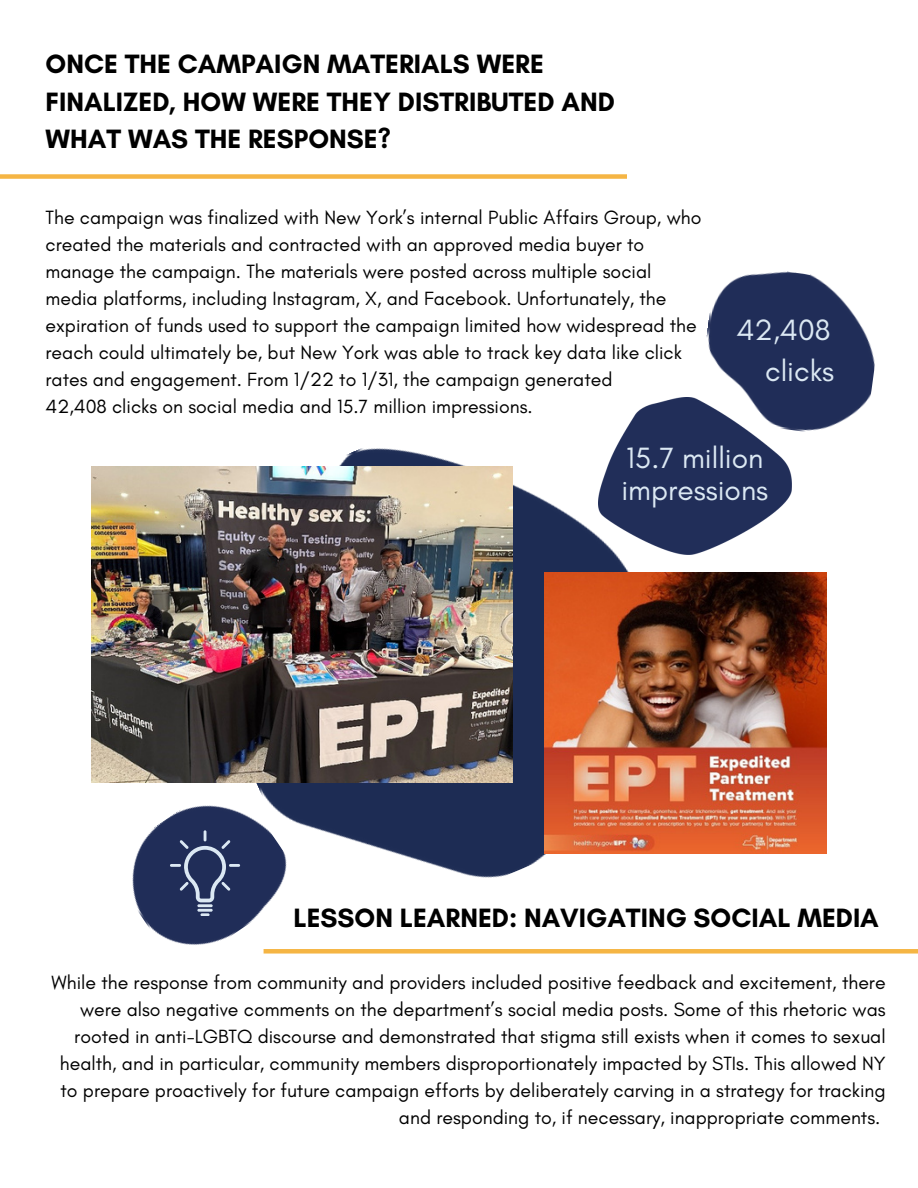
<style>
.page{position:relative;width:918px;height:1188px;background:#fff}
.page>*{position:absolute;margin:0;border:0;box-sizing:border-box;transform-origin:0 0}
.t1{font:29.85px/41.1px "Glacial Indifference";color:#dbe8f3;text-align:right}
.t2{font:700 27px/37.2px "Glacial Indifference";color:#000}
.t3{font:19.5px/27px "Glacial Indifference";color:#000}
</style>
<div class="page">
<div style="left:0;top:174px;width:627px;height:5px;background:#f5b544"></div>
<img style="left:152px;top:448px;width:569px;height:430px">
<img style="left:545px;top:573px;width:281px;height:281px">
<img style="left:706px;top:271px;width:169px;height:161px">
<img style="left:599px;top:397px;width:192px;height:158px">
<img style="left:92px;top:467px;width:421px;height:316px">
<div style="left:264px;top:949px;width:654px;height:5px;background:#f5b544"></div>
<img style="left:104px;top:775px;width:202px;height:179px">
<hr style="left:197px;top:904px;width:16px;height:3px;background:#dbe8f3">
<hr style="left:197px;top:909px;width:16px;height:3px;background:#dbe8f3">
<svg style="left:170px;top:830px;width:70px;height:72px;background:#3c496f"></svg>
<svg style="left:201px;top:913px;width:9px;height:3px"></svg>
<h2 class="t2" style="left:46px;top:45px;width:571px">ONCE THE CAMPAIGN MATERIALS WERE<br>FINALIZED, HOW WERE THEY DISTRIBUTED AND<br>WHAT WAS THE RESPONSE?</h2>
<h1 class="t3" style="left:46px;top:204px;width:657px">The campaign was finalized with New York’s internal Public Affairs Group, who created the materials and contracted with an approved media buyer to manage the campaign. The materials were posted across multiple social media platforms, including Instagram, X, and Facebook. Unfortunately, the expiration of funds used to support the campaign limited how widespread the reach could ultimately be, but New York was able to track key data like click rates and engagement. From 1/22 to 1/31, the campaign generated</h1>
<p class="t3" style="left:46px;top:393px;width:489px">42,408 clicks on social media and 15.7 million impressions.</p>
<p class="t1" style="left:737px;top:309px;width:99px">42,408 clicks</p>
<p class="t1" style="left:626px;top:437px;width:139px">15.7 million</p>
<p class="t1" style="left:621px;top:469px;width:148px">impressions</p>
<h2 class="t2" style="left:294px;top:899px;width:587px">LESSON LEARNED: NAVIGATING SOCIAL MEDIA</h2>
<p class="t3" style="left:52px;top:968px;width:836px;text-align:right">While the response from community and providers included positive feedback and excitement, there were also negative comments on the department’s social media posts. Some of this rhetoric was rooted in anti-LGBTQ discourse and demonstrated that stigma still exists when it comes to sexual health, and in particular, community members disproportionately impacted by STIs. This allowed NY to prepare proactively for future campaign efforts by deliberately carving in a strategy for tracking and responding to, if necessary, inappropriate comments.</p>
</div>
